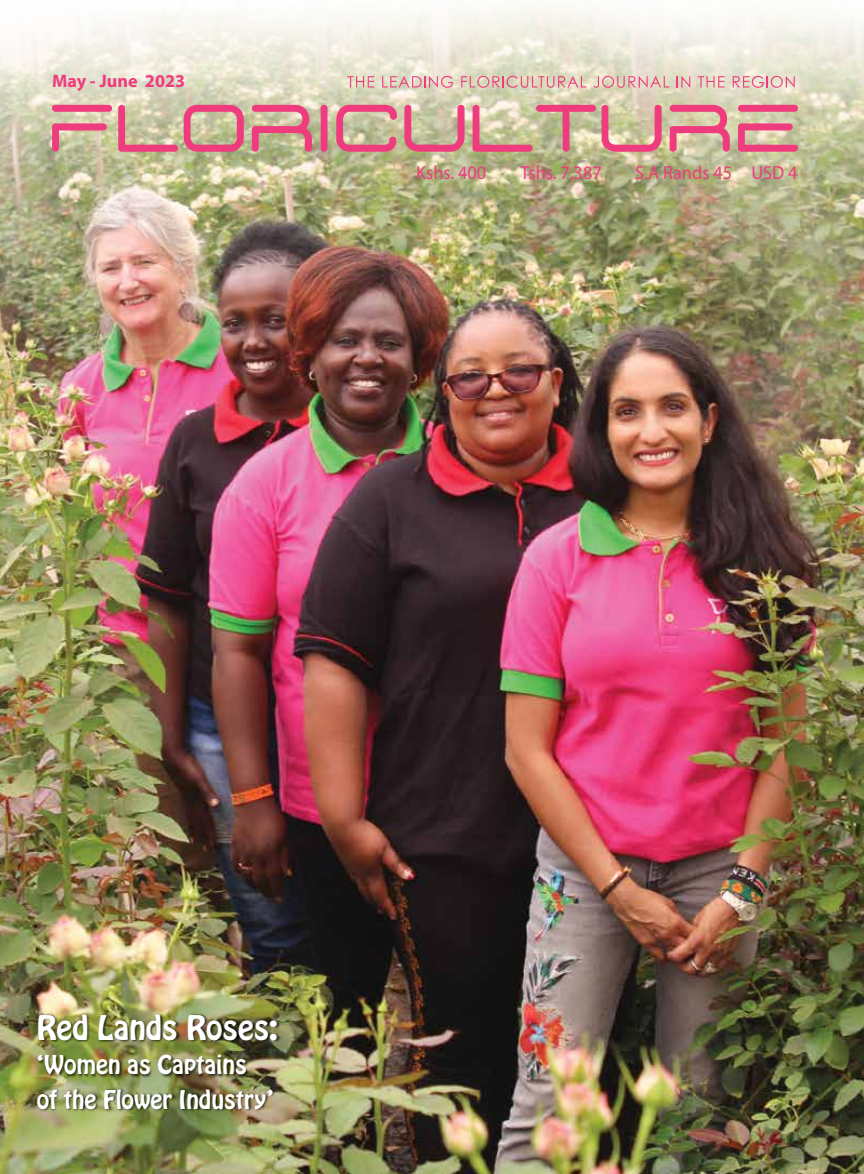
<style>
.page{position:relative;width:864px;height:1174px;background:#fff}
.page>*{position:absolute;margin:0;border:0;box-sizing:border-box;transform-origin:0 0}
.t1{font:30px "Hobo Std";color:#fff}
.t2{font:22.8px/34.2px "Hobo Std";color:#fff}
.t3{font:19.05px "Myriad Pro";color:#ef3c7e;scale:.96 1}
.t4{font:700 18.15px "Myriad Pro";color:#ef3c7e}
</style>
<div class="page">
<img style="left:0;top:5px;width:863px;height:1169px">
<svg style="left:347px;top:76px;width:27px;height:11px"></svg>
<svg style="left:382px;top:76px;width:71px;height:12px"></svg>
<svg style="left:461px;top:76px;width:125px;height:12px"></svg>
<svg style="left:593px;top:76px;width:76px;height:12px"></svg>
<svg style="left:676px;top:76px;width:14px;height:11px"></svg>
<svg style="left:697px;top:76px;width:27px;height:11px"></svg>
<svg style="left:732px;top:76px;width:62px;height:12px"></svg>
<svg style="left:52px;top:105px;width:60px;height:47px;background:#da9e9b"></svg>
<svg style="left:118px;top:105px;width:60px;height:47px;background:#d3a69c"></svg>
<svg style="left:184px;top:105px;width:60px;height:47px;background:#d68d90"></svg>
<svg style="left:252px;top:105px;width:60px;height:47px;background:#d48e8f"></svg>
<svg style="left:320px;top:105px;width:7px;height:47px"></svg>
<svg style="left:336px;top:105px;width:61px;height:47px;background:#d49293"></svg>
<svg style="left:404px;top:105px;width:60px;height:47px;background:#d29996"></svg>
<svg style="left:472px;top:105px;width:189px;height:47px;background:#d5a79a"></svg>
<svg style="left:669px;top:105px;width:60px;height:47px;background:#dd9699"></svg>
<svg style="left:737px;top:105px;width:60px;height:47px;background:#df8c97"></svg>
<img style="left:414px;top:161px;width:387px;height:27px">
<img style="left:35px;top:1012px;width:248px;height:144px">
<p class="t4" style="left:52px;top:69px;width:135px">May - June 2023</p>
<p class="t3" style="left:416px;top:161px;width:74px">Kshs. 400</p>
<p class="t3" style="left:520px;top:161px;width:86px">Tshs. 7,387</p>
<p class="t3" style="left:635px;top:161px;width:170px">S.A Rands 45 USD 4</p>
<h1 class="t1" style="left:37px;top:1007px;width:243px">Red Lands Roses:</h1>
<p class="t2" style="left:37px;top:1048px;width:238px">‘Women as Captains<br>of the Flower Industry’</p>
</div>
